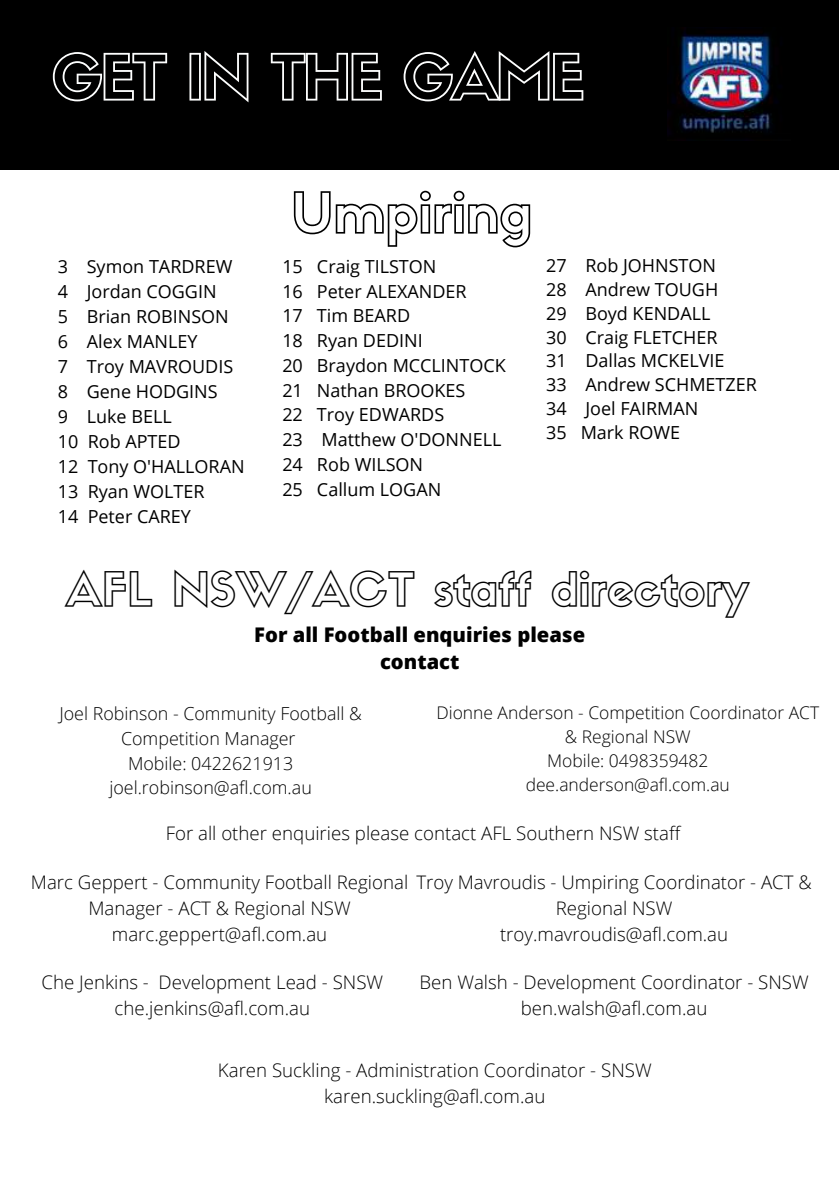
<style>
.page{position:relative;width:839px;height:1191px;background:#fff}
.page>*{position:absolute;margin:0;border:0;box-sizing:border-box;transform-origin:0 0}
.t1{font:61.6px "Sifonn Basic Outline";letter-spacing:-.065em;color:#fdfefe}
.t2{font:54.8px "Sifonn Basic Outline";color:#000}
.t3{font:46px "Sifonn Basic Outline";color:#000}
.t4{font:800 20.2px/27px "Open Sans";color:#000;text-align:center}
.t5{font:300 18.6px/25.8px "Open Sans";color:#000;text-align:center}
.t6{font:18px/25px "Open Sans";color:#000}
.t7{font:300 17.8px/24.8px "Open Sans";color:#000;text-align:center}
.t8{font:300 17.4px/24.2px "Open Sans";color:#000;text-align:center}
</style>
<div class="page">
<div style="left:0;top:0;width:838px;height:169px;background:#000"></div>
<img style="left:667px;top:31px;width:111px;height:104px">
<h1 class="t1" style="left:51px;top:53px;width:535px">GET IN THE GAME</h1>
<h2 class="t2" style="left:291px;top:192px;width:243px">Umpiring</h2>
<p class="t6" style="left:58px;top:253px;width:188px">3 Symon TARDREW<br>4 Jordan COGGIN<br>5 Brian ROBINSON<br>6 Alex MANLEY<br>7 Troy MAVROUDIS<br>8 Gene HODGINS<br>9 Luke BELL<br>10 Rob APTED<br>12 Tony O'HALLORAN<br>13 Ryan WOLTER<br>14 Peter CAREY</p>
<p class="t6" style="left:282px;top:254px;width:225px">15 Craig TILSTON<br>16 Peter ALEXANDER<br>17 Tim BEARD<br>18 Ryan DEDINI<br>20 Braydon MCCLINTOCK<br>21 Nathan BROOKES<br>22 Troy EDWARDS<br>23 Matthew O'DONNELL<br>24 Rob WILSON<br>25 Callum LOGAN</p>
<p class="t6" style="left:546px;top:253px;width:212px;line-height:23.8px">27 Rob JOHNSTON<br>28 Andrew TOUGH<br>29 Boyd KENDALL<br>30 Craig FLETCHER<br>31 Dallas MCKELVIE<br>33 Andrew SCHMETZER<br>34 Joel FAIRMAN<br>35 Mark ROWE</p>
<h3 class="t3" style="left:66px;top:572px;width:684px">AFL NSW/ACT staff directory</h3>
<p class="t4" style="left:254px;top:620px;width:332px">For all Football enquiries please contact</p>
<p class="t7" style="left:59px;top:701px;width:304px">Joel Robinson - Community Football &amp;<br>Competition Manager<br>Mobile: 0422621913 joel.robinson@afl.com.au</p>
<p class="t8" style="left:436px;top:700px;width:384px">Dionne Anderson - Competition Coordinator ACT &amp; Regional NSW<br>Mobile: 0498359482<br>dee.anderson@afl.com.au</p>
<p class="t5" style="left:166px;top:820px;width:516px">For all other enquiries please contact AFL Southern NSW staff</p>
<p class="t5" style="left:31px;top:869px;width:782px">Marc Geppert - Community Football Regional Troy Mavroudis - Umpiring Coordinator - ACT &amp;</p>
<p class="t5" style="left:88px;top:895px;width:264px">Manager - ACT &amp; Regional NSW</p>
<p class="t5" style="left:112px;top:921px;width:217px">marc.geppert@afl.com.au</p>
<p class="t5" style="left:41px;top:969px;width:343px">Che Jenkins - Development Lead - SNSW che.jenkins@afl.com.au</p>
<p class="t5" style="left:500px;top:895px;width:230px">Regional NSW troy.mavroudis@afl.com.au</p>
<p class="t5" style="left:419px;top:969px;width:391px">Ben Walsh - Development Coordinator - SNSW ben.walsh@afl.com.au</p>
<p class="t5" style="left:218px;top:1057px;width:435px">Karen Suckling - Administration Coordinator - SNSW karen.suckling@afl.com.au</p>
</div>
